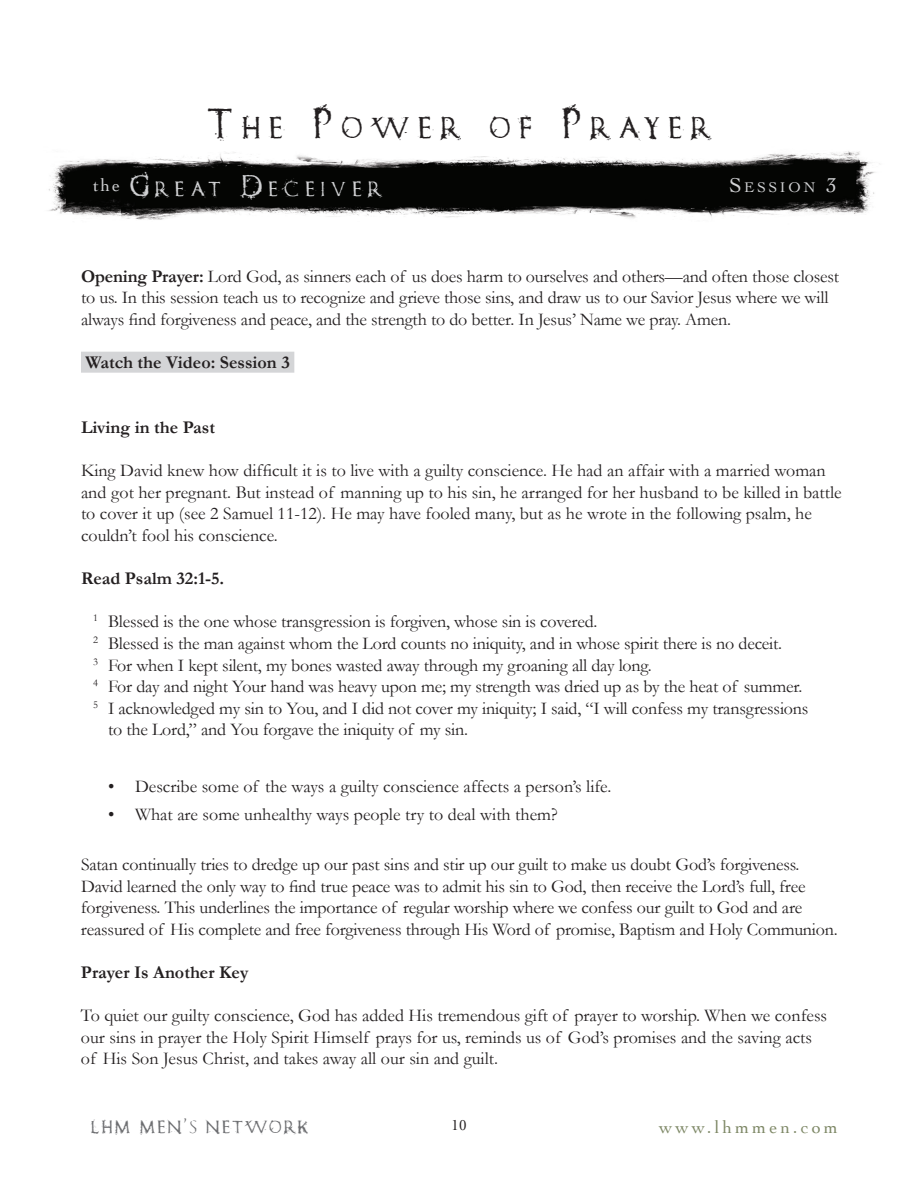
<style>
.page{position:relative;width:918px;height:1188px;background:#fff}
.page>*{position:absolute;margin:0;border:0;box-sizing:border-box;transform-origin:0 0}
.t1{font:30.45px "Romanum Est";letter-spacing:.285em;color:#231f20}
.t2{font:21px "Romanum Est";letter-spacing:.3em;color:#d1d2d4}
.t3{font:18px/21.6px "Garamond";letter-spacing:-.01em;color:#231f20}
.t4{font:700 18px "Garamond";color:#231f20}
.t5{font:18px "Romanum Est";letter-spacing:.12em;color:#6c6d70}
.t6{font:18px "Cochin";letter-spacing:.17em;color:#7e8866}
.t7{font:15px "Cochin";color:#231f20}
.t8{font:14.7px "Cochin";color:#d1d2d4}
.s1{font-size:43.5px}
.s2{font-size:31.5px}
.s3{font-size:21px}
.s4{font-weight:700}
.s5{font-family:"Trajan Pro"}
</style>
<div class="page">
<img style="left:48px;top:151px;width:832px;height:69px">
<div style="left:81px;top:352px;width:213px;height:21px;background:#d4d5d7"></div>
<h1 class="t1" style="left:207px;top:113px;width:505px"><span class="s1">T</span>HE <span class="s1">P</span>OWER OF <span class="s1">P</span>RAYER</h1>
<p class="t2" style="left:93px;top:178px;width:290px"><sup>the</sup> <span class="s2">G</span>REAT <span class="s2">D</span>ECEIVER</p>
<p class="t8" style="left:729px;top:179px;width:109px"><span class="s3">S</span>ESS ION <span class="s3">3</span></p>
<p class="t3" style="left:81px;top:265px;width:760px"><span class="s4">Opening Prayer:</span> Lord God, as sinners each of us does harm to ourselves and others—and often those closest to us. In this session teach us to recognize and grieve those sins, and draw us to our Savior Jesus where we will always find forgiveness and peace, and the strength to do better. In Jesus’ Name we pray. Amen.</p>
<p class="t4" style="left:86px;top:352px;width:206px">Watch the Video: Session 3</p>
<p class="t4" style="left:81px;top:417px;width:136px">Living in the Past</p>
<p class="t3" style="left:81px;top:460px;width:762px">King David knew how difficult it is to live with a guilty conscience. He had an affair with a married woman and got her pregnant. But instead of manning up to his sin, he arranged for her husband to be killed in battle to cover it up (see 2 Samuel 11-12). He may have fooled many, but as he wrote in the following psalm, he couldn’t fool his conscience.</p>
<p class="t4" style="left:81px;top:568px;width:145px">Read Psalm 32:1-5.</p>
<p class="t3" style="left:93px;top:611px;width:506px"><sup>1</sup> Blessed is the one whose transgression is forgiven, whose sin is covered.</p>
<p class="t3" style="left:93px;top:632px;width:691px"><sup>2</sup> Blessed is the man against whom the Lord counts no iniquity, and in whose spirit there is no deceit.</p>
<p class="t3" style="left:93px;top:654px;width:560px"><sup>3</sup> For when I kept silent, my bones wasted away through my groaning all day long.</p>
<p class="t3" style="left:93px;top:676px;width:711px"><sup>4</sup> For day and night Your hand was heavy upon me; my strength was dried up as by the heat of summer.</p>
<p class="t3" style="left:93px;top:697px;width:717px"><sup>5</sup> I acknowledged my sin to You, and I did not cover my iniquity; I said, “I will confess my transgressions</p>
<p class="t3" style="left:108px;top:719px;width:362px">to the Lord,” and You forgave the iniquity of my sin.</p>
<p class="t3" style="left:108px;top:775px;width:505px">• Describe some of the ways a guilty conscience affects a person’s life.</p>
<p class="t3" style="left:108px;top:803px;width:451px">• What are some unhealthy ways people try to deal with them?</p>
<p class="t3" style="left:81px;top:853px;width:758px">Satan continually tries to dredge up our past sins and stir up our guilt to make us doubt God’s forgiveness.<br>David learned the only way to find true peace was to admit his sin to God, then receive the Lord’s full, free forgiveness. This underlines the importance of regular worship where we confess our guilt to God and are reassured of His complete and free forgiveness through His Word of promise, Baptism and Holy Communion.</p>
<p class="t4" style="left:81px;top:962px;width:169px">Prayer Is Another Key</p>
<p class="t3" style="left:81px;top:1005px;width:748px">To quiet our guilty conscience, God has added His tremendous gift of prayer to worship. When we confess our sins in prayer the Holy Spirit Himself prays for us, reminds us of God’s promises and the saving acts of His Son Jesus Christ, and takes away all our sin and guilt.</p>
<p class="t5" style="left:91px;top:1118px;width:219px">LHM MEN<span class="s5">’</span>S NETWORK</p>
<p class="t7" style="left:452px;top:1117px;width:16px">10</p>
<p class="t6" style="left:659px;top:1117px;width:180px">www.lhmmen.com</p>
</div>
